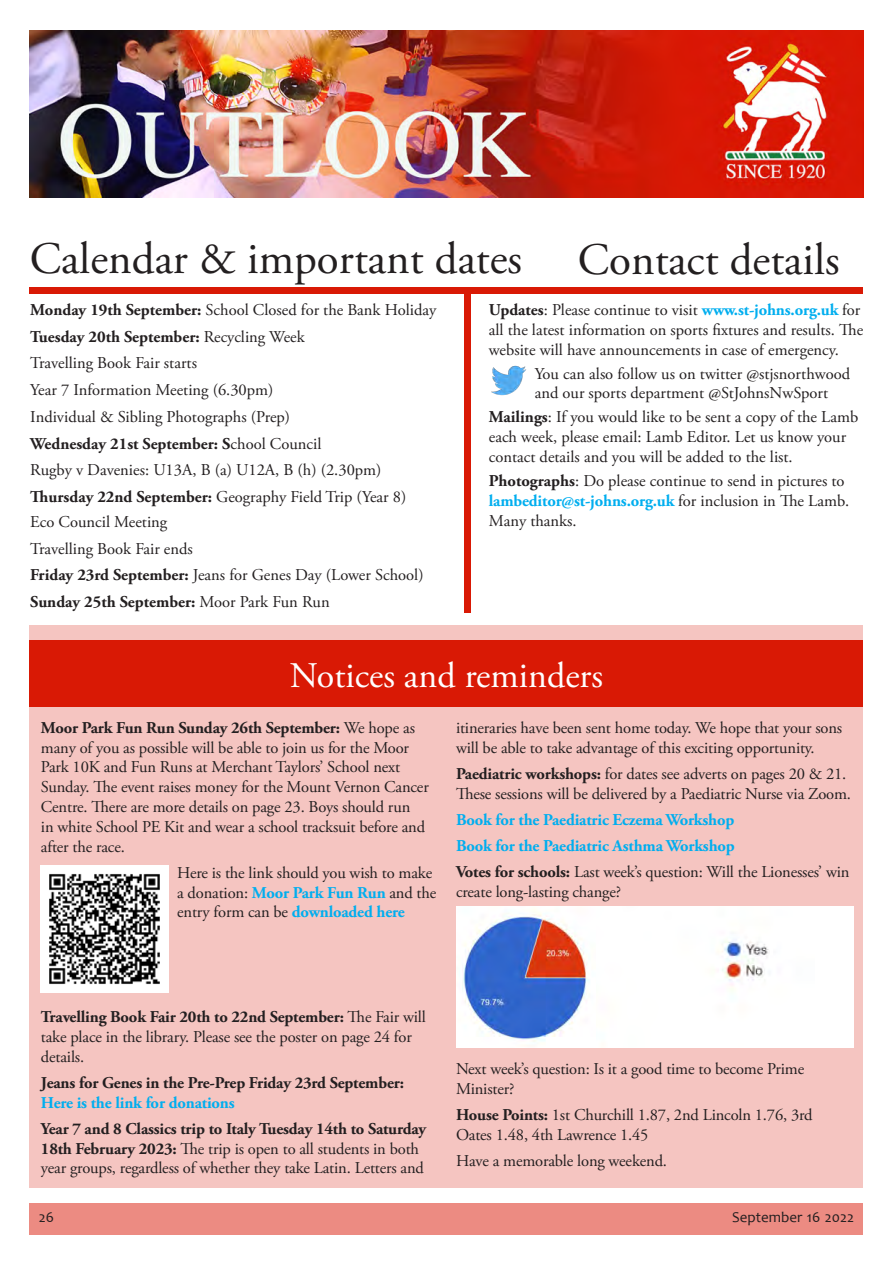
<style>
.page{position:relative;width:893px;height:1263px;background:#fff}
.page>*{position:absolute;margin:0;border:0;box-sizing:border-box;transform-origin:0 0}
.t1{font:45px "Adobe Garamond Pro";color:#231f20}
.t2{font:36px "Adobe Garamond Pro";color:#fff}
.t3{font:16.5px/19.8px "Adobe Garamond Pro";letter-spacing:-.01em;color:#231f20}
.t4{font:700 16.5px/19.8px "Adobe Garamond Pro";letter-spacing:-.01em;color:#231f20}
.t5{font:700 16.5px "Adobe Garamond Pro";letter-spacing:-.01em;color:#00aeef}
.t6{font:15px "Candara";color:#231f20}
.s1{font-weight:700}
.s2{font-weight:400}
.s3{font-weight:700;color:#00aeef}
.s4{color:#00aeef}
</style>
<div class="page">
<div style="left:30px;top:1203px;width:833px;height:32px;background:#ec8b82"></div>
<img style="left:30px;top:31px;width:833px;height:167px">
<div style="left:30px;top:625px;width:833px;height:562px;background:#f5c5c1"></div>
<img style="left:456px;top:906px;width:397px;height:142px">
<div style="left:30px;top:288px;width:833px;height:6px;background:#d91905"></div>
<div style="left:30px;top:640px;width:833px;height:67px;background:#d91905"></div>
<img style="left:491px;top:365px;width:35px;height:31px">
<div style="left:464px;top:294px;width:7px;height:319px;background:#d91905"></div>
<img style="left:41px;top:865px;width:128px;height:128px">
<p class="t1" style="left:30px;top:232px;width:494px">Calendar &amp; important dates</p>
<p class="t3" style="left:30px;top:300px;width:408px"><span class="s1">Monday 19th September:</span> School Closed for the Bank Holiday</p>
<p class="t4" style="left:30px;top:327px;width:276px">Tuesday 20th September: <span class="s2">Recycling Week</span></p>
<p class="t3" style="left:30px;top:354px;width:168px">Travelling Book Fair starts</p>
<p class="t3" style="left:30px;top:381px;width:245px">Year 7 Information Meeting (6.30pm)</p>
<p class="t3" style="left:30px;top:407px;width:261px">Individual &amp; Sibling Photographs (Prep)</p>
<p class="t4" style="left:30px;top:434px;width:293px">Wednesday 21st September: S<span class="s2">chool Council</span></p>
<p class="t3" style="left:30px;top:461px;width:353px">Rugby v Davenies: U13A, B (a) U12A, B (h) (2.30pm)</p>
<p class="t3" style="left:30px;top:488px;width:378px"><span class="s1">Thursday 22nd September:</span> Geography Field Trip (Year 8)</p>
<p class="t3" style="left:30px;top:512px;width:138px">Eco Council Meeting</p>
<p class="t3" style="left:30px;top:539px;width:164px">Travelling Book Fair ends</p>
<p class="t3" style="left:30px;top:566px;width:395px"><span class="s1">Friday 23rd September:</span> Jeans for Genes Day (Lower School)</p>
<p class="t4" style="left:30px;top:592px;width:301px">Sunday 25th September: <span class="s2">Moor Park Fun Run</span></p>
<p class="t1" style="left:578px;top:233px;width:263px">Contact details</p>
<p class="t3" style="left:489px;top:300px;width:376px"><span class="s1">Updates</span>: Please continue to visit <span class="s3">www.st-johns.org.uk</span> for all the latest information on sports fixtures and results. The website will have announcements in case of emergency.</p>
<p class="t3" style="left:535px;top:364px;width:317px">You can also follow us on twitter @stjsnorthwood and our sports department @StJohnsNwSport</p>
<p class="t3" style="left:489px;top:408px;width:371px"><span class="s1">Mailings</span>: If you would like to be sent a copy of the Lamb each week, please email: Lamb Editor. Let us know your contact details and you will be added to the list.</p>
<p class="t3" style="left:489px;top:472px;width:362px"><span class="s1">Photographs</span>: Do please continue to send in pictures to <span class="s3">lambeditor@st-johns.org.uk</span> for inclusion in The Lamb.<br>Many thanks.</p>
<p class="t2" style="left:290px;top:654px;width:315px">Notices and reminders</p>
<p class="t3" style="left:41px;top:718px;width:389px"><span class="s1">Moor Park Fun Run Sunday 26th September:</span> We hope as many of you as possible will be able to join us for the Moor Park 10K and Fun Runs at Merchant Taylors’ School next Sunday. The event raises money for the Mount Vernon Cancer Centre. There are more details on page 23. Boys should run<br>in white School PE Kit and wear a school tracksuit before and after the race.</p>
<p class="t3" style="left:177px;top:863px;width:261px">Here is the link should you wish to make a donation: <span class="s3">Moor Park Fun Run</span> and the entry form can be <span class="s3">downloaded here</span></p>
<p class="t3" style="left:456px;top:718px;width:388px">itineraries have been sent home today. We hope that your sons will be able to take advantage of this exciting opportunity.</p>
<p class="t3" style="left:456px;top:764px;width:396px"><span class="s1">Paediatric workshops:</span> for dates see adverts on pages 20 &amp; 21.<br>These sessions will be delivered by a Paediatric Nurse via Zoom.</p>
<p class="t5" style="left:456px;top:810px;width:280px">Book for the Paediatric Eczema Workshop</p>
<p class="t5" style="left:456px;top:836px;width:280px">Book for the Paediatric Asthma Workshop</p>
<p class="t3" style="left:456px;top:862px;width:395px"><span class="s1">Votes for schools:</span> Last week’s question: Will the Lionesses’ win create long-lasting change?</p>
<p class="t3" style="left:41px;top:1007px;width:386px"><span class="s1">Travelling Book Fair 20th to 22nd September:</span> The Fair will take place in the library. Please see the poster on page 24 for details.</p>
<p class="t4" style="left:41px;top:1073px;width:365px">Jeans for Genes in the Pre-Prep Friday 23rd September:<br><span class="s4">Here is the link for donations</span></p>
<p class="t3" style="left:41px;top:1119px;width:387px"><span class="s1">Year 7 and 8 Classics trip to Italy Tuesday 14th to Saturday<br>18th February 2023:</span> The trip is open to all students in both year groups, regardless of whether they take Latin. Letters and</p>
<p class="t3" style="left:456px;top:1059px;width:350px">Next week’s question: Is it a good time to become Prime<br>Minister?</p>
<p class="t3" style="left:456px;top:1105px;width:358px"><span class="s1">House Points:</span> 1st Churchill 1.87, 2nd Lincoln 1.76, 3rd<br>Oates 1.48, 4th Lawrence 1.45</p>
<p class="t3" style="left:456px;top:1151px;width:212px">Have a memorable long weekend.</p>
<p class="t6" style="left:39px;top:1208px;width:17px">26</p>
<p class="t6" style="left:732px;top:1208px;width:123px">September 16 2022</p>
</div>
